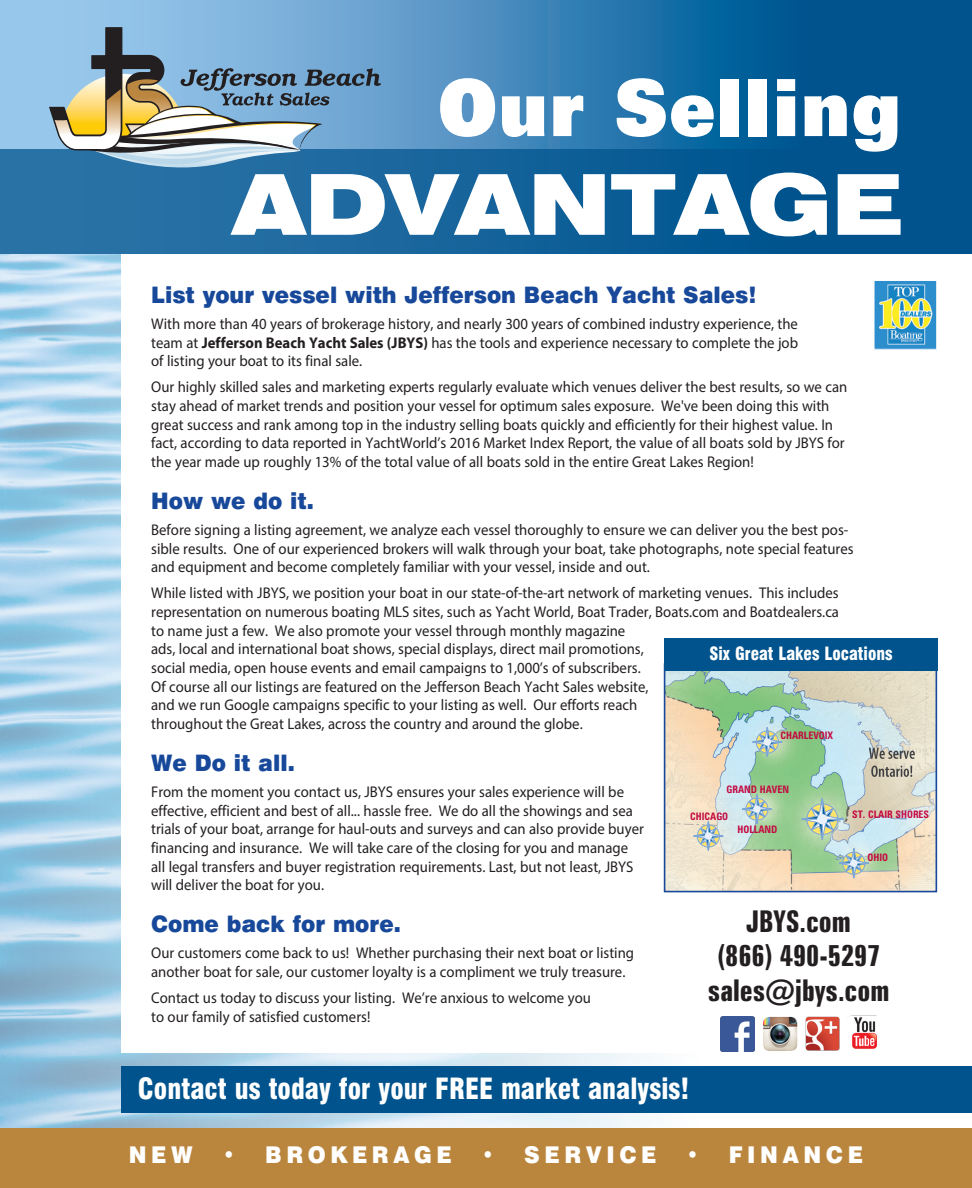
<style>
.page{position:relative;width:972px;height:1188px;background:#fff}
.page>*{position:absolute;margin:0;border:0;box-sizing:border-box;transform-origin:0 0}
.t1{font:900 expanded 84px "Swiss 721 BT";color:#fff;scale:.95 1}
.t2{font:900 79.2px "Zurich BT";color:#fff;scale:.95 1}
.t3{font:700 extra-condensed 30px "Zurich BT";color:#231f20}
.t4{font:900 condensed 28.5px "Swiss 721 BT";color:#fff;scale:.95 1}
.t5{font:900 23.1px "Swiss 721 BT";letter-spacing:.21em;color:#fff;scale:.95 1}
.t6{font:900 22.8px "Swiss 721 BT";color:#17489a;scale:.95 1}
.t7{font:900 condensed 17.85px "Swiss 721 BT";color:#fff;scale:.95 1}
.t8{font:15.6px/18.6px "Myriad Pro";color:#231f20;scale:.95 1}
.Paragraph_Header_-Ve{font:700 condensed 10.35px "Zurich BT";color:#c40941}
.s1{font-weight:700}
</style>
<div class="page">
<img style="left:0;top:254px;width:944px;height:874px">
<div style="left:122px;top:246px;width:787px;height:807px;background:#fff"></div>
<div style="left:122px;top:1067px;width:850px;height:46px;background:#00538d"></div>
<svg style="left:0;top:0;width:972px;height:150px;background:#317baf"></svg>
<div style="left:0;top:150px;width:972px;height:104px;background:linear-gradient(to right,#2e76a9,#004f8a)"></div>
<div style="left:0;top:1128px;width:972px;height:60px;background:#ba853d"></div>
<svg style="left:47px;top:27px;width:334px;height:148px;background:#80a1b5"></svg>
<hr style="left:124px;top:68px;width:30px;height:1px;background:#231f20">
<img style="left:876px;top:282px;width:59px;height:66px">
<div style="left:874px;top:280px;width:63px;height:70px;border:1px solid #fff"></div>
<img style="left:667px;top:671px;width:267px;height:218px">
<div style="left:664px;top:663px;width:273px;height:229px;border:2px solid #17489a"></div>
<svg style="left:802px;top:799px;width:41px;height:41px;background:#b0c9ae"></svg>
<div style="left:817px;top:814px;width:10px;height:10px;background:#e8f0f9;border-radius:50%"></div>
<svg style="left:839px;top:848px;width:30px;height:30px"></svg>
<div style="left:850px;top:860px;width:8px;height:7px;background:#e8f0f9;border-radius:50%"></div>
<svg style="left:742px;top:794px;width:30px;height:30px"></svg>
<div style="left:753px;top:805px;width:8px;height:8px;background:#e8f0f9;border-radius:50%"></div>
<svg style="left:753px;top:727px;width:29px;height:30px"></svg>
<div style="left:764px;top:738px;width:7px;height:8px;background:#e8f0f9;border-radius:50%"></div>
<svg style="left:694px;top:821px;width:29px;height:30px"></svg>
<div style="left:705px;top:832px;width:7px;height:8px;background:#e8f0f9;border-radius:50%"></div>
<div style="left:664px;top:639px;width:273px;height:32px;background:#00538d"></div>
<svg style="left:871px;top:766px;width:41px;height:11px"></svg>
<svg style="left:869px;top:748px;width:46px;height:11px"></svg>
<img style="left:721px;top:1017px;width:34px;height:34px">
<img style="left:763px;top:1017px;width:34px;height:34px">
<img style="left:805px;top:1016px;width:35px;height:35px">
<img style="left:849px;top:1015px;width:28px;height:34px">
<p class="t2" style="left:438px;top:60px;width:490px">Our Selling</p>
<p class="t1" style="left:233px;top:154px;width:705px">ADVANTAGE</p>
<p class="t6" style="left:151px;top:281px;width:639px">List your vessel with Jefferson Beach Yacht Sales!</p>
<p class="t8" style="left:151px;top:314px;width:682px">With more than 40 years of brokerage history, and nearly 300 years of combined industry experience, the</p>
<p class="t8" style="left:151px;top:333px;width:683px">team at <span class="s1">Jefferson Beach Yacht Sales (JBYS)</span> has the tools and experience necessary to complete the job</p>
<p class="t8" style="left:151px;top:351px;width:224px">of listing your boat to its final sale.</p>
<p class="t8" style="left:151px;top:378px;width:734px">Our highly skilled sales and marketing experts regularly evaluate which venues deliver the best results, so we can stay ahead of market trends and position your vessel for optimum sales exposure. We've been doing this with great success and rank among top in the industry selling boats quickly and efficiently for their highest value. In fact, according to data reported in YachtWorld’s 2016 Market Index Report, the value of all boats sold by JBYS for the year made up roughly 13% of the total value of all boats sold in the entire Great Lakes Region!</p>
<p class="t6" style="left:151px;top:487px;width:173px">How we do it.</p>
<p class="t8" style="left:151px;top:520px;width:741px">Before signing a listing agreement, we analyze each vessel thoroughly to ensure we can deliver you the best pos&shy;sible results. One of our experienced brokers will walk through your boat, take photographs, note special features and equipment and become completely familiar with your vessel, inside and out.</p>
<p class="t8" style="left:151px;top:584px;width:726px">While listed with JBYS, we position your boat in our state-of-the-art network of marketing venues. This includes representation on numerous boating MLS sites, such as Yacht World, Boat Trader, Boats.com and Boatdealers.ca to name just a few. We also promote your vessel through monthly magazine<br>ads, local and international boat shows, special displays, direct mail promotions,<br>social media, open house events and email campaigns to 1,000’s of subscribers.<br>Of course all our listings are featured on the Jefferson Beach Yacht Sales website,<br>and we run Google campaigns specific to your listing as well. Our efforts reach<br>throughout the Great Lakes, across the country and around the globe.</p>
<p class="t6" style="left:151px;top:749px;width:153px">We Do it all.</p>
<p class="t8" style="left:151px;top:782px;width:520px">From the moment you contact us, JBYS ensures your sales experience will be effective, efficient and best of all... hassle free. We do all the showings and sea trials of your boat, arrange for haul-outs and surveys and can also provide buyer financing and insurance. We will take care of the closing for you and manage all legal transfers and buyer registration requirements. Last, but not least, JBYS will deliver the boat for you.</p>
<p class="t6" style="left:151px;top:910px;width:264px">Come back for more.</p>
<p class="t8" style="left:151px;top:944px;width:510px">Our customers come back to us! Whether purchasing their next boat or listing</p>
<p class="t8" style="left:151px;top:962px;width:501px">another boat for sale, our customer loyalty is a compliment we truly treasure.</p>
<p class="t8" style="left:151px;top:988px;width:464px">Contact us today to discuss your listing. We’re anxious to welcome you</p>
<p class="t8" style="left:151px;top:1007px;width:232px">to our family of satisfied customers!</p>
<p class="t7" style="left:710px;top:643px;width:194px">Six Great Lakes Locations</p>
<p class="Paragraph_Header_-Ve" style="left:780px;top:729px;width:54px">CHARLEVOIX</p>
<p class="Paragraph_Header_-Ve" style="left:727px;top:783px;width:64px">GRAND HAVEN</p>
<p class="Paragraph_Header_-Ve" style="left:690px;top:810px;width:40px">CHICAGO</p>
<p class="Paragraph_Header_-Ve" style="left:852px;top:809px;width:78px">ST. CLAIR SHORES</p>
<p class="Paragraph_Header_-Ve" style="left:737px;top:823px;width:41px">HOLLAND</p>
<p class="Paragraph_Header_-Ve" style="left:868px;top:851px;width:22px">OHIO</p>
<p class="t3" style="left:747px;top:904px;width:106px">JBYS.com</p>
<p class="t3" style="left:717px;top:939px;width:165px">(866) 490-5297</p>
<p class="t3" style="left:708px;top:973px;width:183px">sales@jbys.com</p>
<p class="t4" style="left:138px;top:1072px;width:582px">Contact us today for your FREE market analysis!</p>
<p class="t5" style="left:129px;top:1141px;width:69px">NEW</p>
<p class="t5" style="left:222px;top:1141px;width:243px">• BROKERAGE</p>
<p class="t5" style="left:482px;top:1141px;width:186px">• SERVICE</p>
<p class="t5" style="left:686px;top:1141px;width:188px">• FINANCE</p>
</div>
